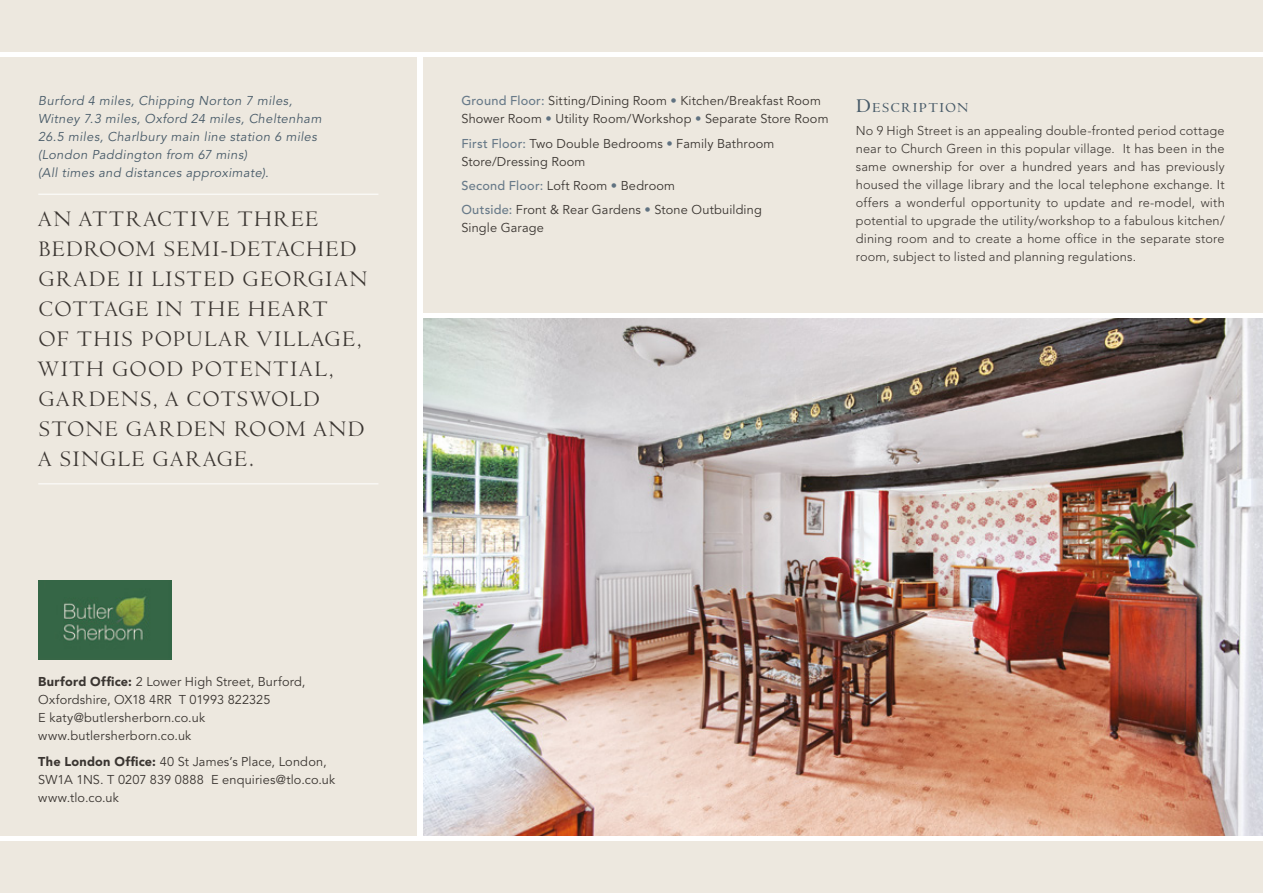
<style>
.page{position:relative;width:1263px;height:893px;background:#fff}
.page>*{position:absolute;margin:0;border:0;box-sizing:border-box;transform-origin:0 0}
.t1{font:24px/30px "Venetian 301 Bt";letter-spacing:.03em;color:#3a3531}
.t2{font:14.7px "Venetian 301 Dm BT Regular";letter-spacing:.08em;color:#475a68}
.t3{font:12.75px/18px "Avenir LT Std";letter-spacing:.015em;color:#3a3531}
.t4{font:300 12.75px/18px "Avenir LT Std";letter-spacing:.015em;color:#3a3531;text-align:justify}
.t5{font:italic 12.75px/18px "Avenir LT Std";letter-spacing:.035em;color:#475a68}
.s1{font-weight:900}
.s2{font-weight:500;color:#687a89}
.s3{color:#607281}
.s4{font-size:21px}
</style>
<div class="page">
<div style="left:0;top:0;width:1263px;height:51px;background:#ede8df"></div>
<div style="left:0;top:842px;width:1263px;height:51px;background:#ede8df"></div>
<div style="left:0;top:57px;width:417px;height:779px;background:#ede8df"></div>
<hr style="left:38px;top:194px;width:340px;height:1px;background:#fff">
<hr style="left:38px;top:483px;width:340px;height:1px;background:#fff">
<img style="left:38px;top:580px;width:133px;height:79px">
<img style="left:423px;top:319px;width:840px;height:517px">
<div style="left:423px;top:57px;width:840px;height:256px;background:#ede8df"></div>
<p class="t5" style="left:38px;top:92px;width:285px">Burford 4 miles, Chipping Norton 7 miles, Witney 7.3 miles, Oxford 24 miles, Cheltenham 26.5 miles, Charlbury main line station 6 miles (London Paddington from 67 mins)<br>(All times and distances approximate).</p>
<h1 class="t1" style="left:38px;top:204px;width:331px">AN ATTRACTIVE THREE<br>BEDROOM SEMI-DETACHED<br>GRADE II LISTED GEORGIAN<br>COTTAGE IN THE HEART<br>OF THIS POPULAR VILLAGE,<br>WITH GOOD POTENTIAL,<br>GARDENS, A COTSWOLD<br>STONE GARDEN ROOM AND<br>A SINGLE GARAGE.</h1>
<p class="t3" style="left:38px;top:673px;width:269px"><span class="s1">Burford Office:</span> 2 Lower High Street, Burford, Oxfordshire, OX18 4RR T 01993 822325<br>E katy@butlersherborn.co.uk www.butlersherborn.co.uk</p>
<p class="t3" style="left:38px;top:753px;width:299px"><span class="s1">The London Office:</span> 40 St James’s Place, London,<br>SW1A 1NS. T 0207 839 0888 E enquiries@tlo.co.uk www.tlo.co.uk</p>
<p class="t3" style="left:461px;top:92px;width:369px"><span class="s2">Ground Floor:</span> Sitting/Dining Room <span class="s3">•</span> Kitchen/Breakfast Room<br>Shower Room <span class="s3">•</span> Utility Room/Workshop <span class="s3">•</span> Separate Store Room</p>
<p class="t3" style="left:461px;top:135px;width:314px"><span class="s2">First Floor:</span> Two Double Bedrooms <span class="s3">•</span> Family Bathroom<br>Store/Dressing Room</p>
<p class="t3" style="left:461px;top:174px;width:302px;line-height:24.5px"><span class="s2">Second Floor:</span> Loft Room <span class="s3">•</span> Bedroom<br><span class="s2">Outside:</span> Front &amp; Rear Gardens <span class="s3">•</span> Stone Outbuilding</p>
<p class="t3" style="left:461px;top:219px;width:84px">Single Garage</p>
<p class="t2" style="left:856px;top:99px;width:114px"><span class="s4">D</span>ESCRIPTION</p>
<p class="t4" style="left:856px;top:121px;width:370px">No 9 High Street is an appealing double-fronted period cottage near to Church Green in this popular village. It has been in the same ownership for over a hundred years and has previously housed the village library and the local telephone exchange. It offers a wonderful opportunity to update and re-model, with potential to upgrade the utility/workshop to a fabulous kitchen/ dining room and to create a home office in the separate store room, subject to listed and planning regulations.</p>
</div>
